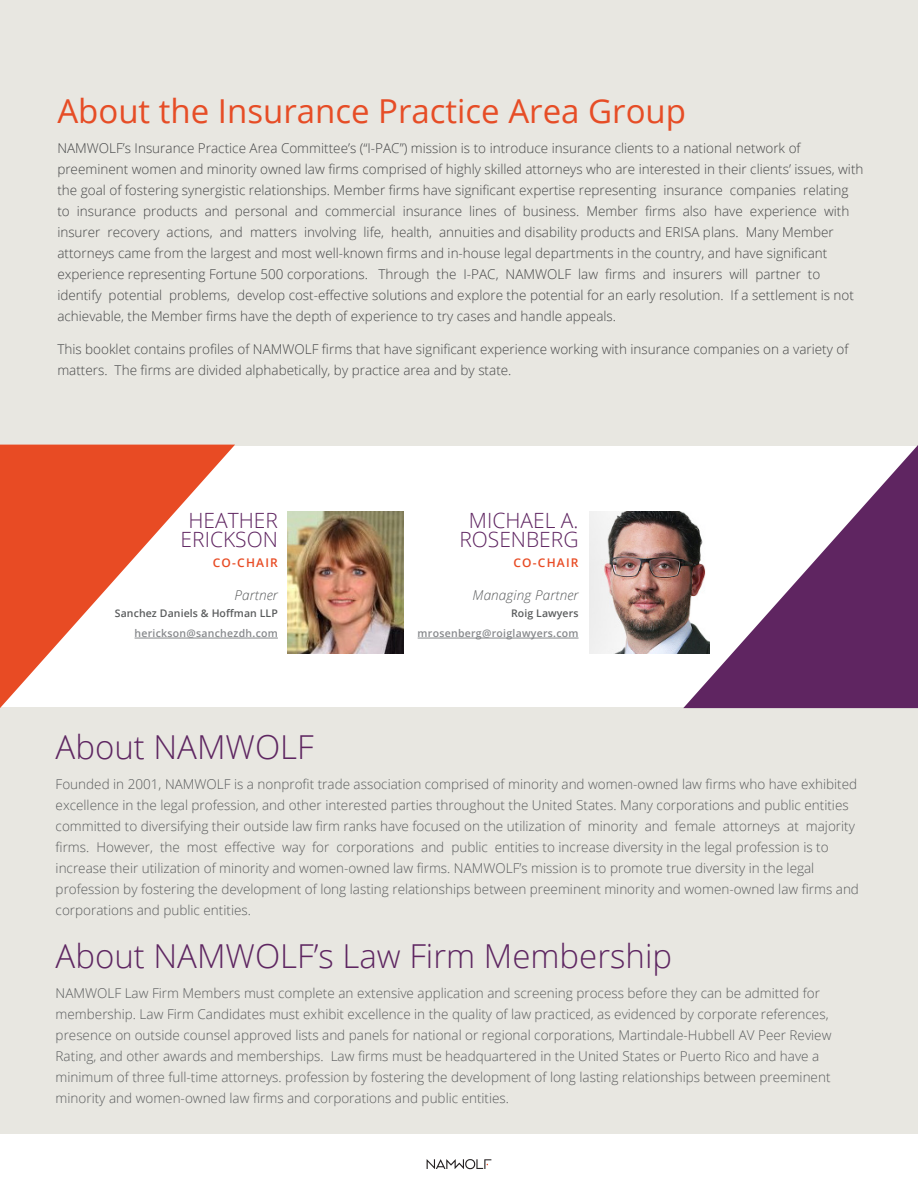
<style>
.page{position:relative;width:918px;height:1188px;background:#fff}
.page>*{position:absolute;margin:0;border:0;box-sizing:border-box;transform-origin:0 0}
.heading_1_orange{font:300 33px "Open Sans";color:#5e2661}
.heading_1_orange-2{font:33px "Open Sans";color:#e64d26}
.heading_2_orange{font:300 21px/19.5px "Open Sans";color:#5f2561;text-align:center}
.body{font:300 13.5px/21px "Open Sans";color:#5a5c5d}
.body-2{font:300 13.5px/21px "Open Sans";color:#454647}
.Larger_Gray_Headers{font:italic 300 13.5px "Open Sans";letter-spacing:.01em;color:#5a5c5d}
.body-3{font:600 12px "Open Sans";letter-spacing:.1em;color:#e84b24}
.Larger_Gray_Headers-2{font:600 10.5px "Open Sans";letter-spacing:.025em;color:#86888b}
.Larger_Gray_Headers-3{font:600 10.5px "Open Sans";letter-spacing:.01em;color:#5a5c5d}
</style>
<div class="page">
<svg style="left:427px;top:1159px;width:64px;height:10px"></svg>
<div style="left:0;top:708px;width:918px;height:426px;background:#e8e7e1"></div>
<div style="left:0;top:0;width:918px;height:446px;background:#e8e7e1"></div>
<img style="left:288px;top:512px;width:115px;height:141px">
<img style="left:590px;top:512px;width:93px;height:141px">
<hr style="left:135px;top:638px;width:143px;height:1px;background:#86888b">
<hr style="left:418px;top:638px;width:161px;height:1px;background:#86888b">
<svg style="left:0;top:445px;width:235px;height:263px;fill:#e84b24"></svg>
<svg style="left:683px;top:445px;width:235px;height:263px;fill:#5f2661"></svg>
<p class="heading_1_orange-2" style="left:57px;top:88px;width:630px">About the Insurance Practice Area Group</p>
<p class="body-2" style="left:57px;top:137px;width:808px">NAMWOLF’s Insurance Practice Area Committee’s (“I-PAC”) mission is to introduce insurance clients to a national network of preeminent women and minority owned law firms comprised of highly skilled attorneys who are interested in their clients’ issues, with the goal of fostering synergistic relationships. Member firms have significant expertise representing insurance companies relating to insurance products and personal and commercial insurance lines of business. Member firms also have experience with insurer recovery actions, and matters involving life, health, annuities and disability products and ERISA plans. Many Member attorneys came from the largest and most well-known firms and in-house legal departments in the country, and have significant experience representing Fortune 500 corporations. Through the I-PAC, NAMWOLF law firms and insurers will partner to identify potential problems, develop cost-effective solutions and explore the potential for an early resolution. If a settlement is not achievable, the Member firms have the depth of experience to try cases and handle appeals.</p>
<p class="body-2" style="left:57px;top:338px;width:793px">This booklet contains profiles of NAMWOLF firms that have significant experience working with insurance companies on a variety of matters. The firms are divided alphabetically, by practice area and by state.</p>
<p class="heading_2_orange" style="left:181px;top:510px;width:99px">HEATHER<br>ERICKSON</p>
<p class="body-3" style="left:213px;top:555px;width:67px">CO-CHAIR</p>
<p class="Larger_Gray_Headers" style="left:234px;top:586px;width:45px">Partner</p>
<p class="Larger_Gray_Headers-3" style="left:115px;top:606px;width:165px">Sanchez Daniels &amp; Hoffman LLP</p>
<p class="Larger_Gray_Headers-2" style="left:135px;top:626px;width:145px">herickson@sanchezdh.com</p>
<p class="heading_2_orange" style="left:459px;top:510px;width:121px">MICHAEL A.<br>ROSENBERG</p>
<p class="body-3" style="left:513px;top:555px;width:67px">CO-CHAIR</p>
<p class="Larger_Gray_Headers" style="left:473px;top:586px;width:108px">Managing Partner</p>
<p class="Larger_Gray_Headers-3" style="left:511px;top:606px;width:69px">Roig Lawyers</p>
<p class="Larger_Gray_Headers-2" style="left:418px;top:626px;width:162px">mrosenberg@roiglawyers.com</p>
<p class="heading_1_orange" style="left:56px;top:724px;width:260px">About NAMWOLF</p>
<p class="body" style="left:56px;top:773px;width:805px">Founded in 2001, NAMWOLF is a nonprofit trade association comprised of minority and women-owned law firms who have exhibited excellence in the legal profession, and other interested parties throughout the United States. Many corporations and public entities committed to diversifying their outside law firm ranks have focused on the utilization of minority and female attorneys at majority firms. However, the most effective way for corporations and public entities to increase diversity in the legal profession is to increase their utilization of minority and women-owned law firms. NAMWOLF’s mission is to promote true diversity in the legal profession by fostering the development of long lasting relationships between preeminent minority and women-owned law firms and corporations and public entities.</p>
<p class="heading_1_orange" style="left:56px;top:933px;width:618px">About NAMWOLF’s Law Firm Membership</p>
<p class="body" style="left:56px;top:982px;width:777px">NAMWOLF Law Firm Members must complete an extensive application and screening process before they can be admitted for membership. Law Firm Candidates must exhibit excellence in the quality of law practiced, as evidenced by corporate references, presence on outside counsel approved lists and panels for national or regional corporations, Martindale-Hubbell AV Peer Review Rating, and other awards and memberships. Law firms must be headquartered in the United States or Puerto Rico and have a minimum of three full-time attorneys. profession by fostering the development of long lasting relationships between preeminent minority and women-owned law firms and corporations and public entities.</p>
</div>
